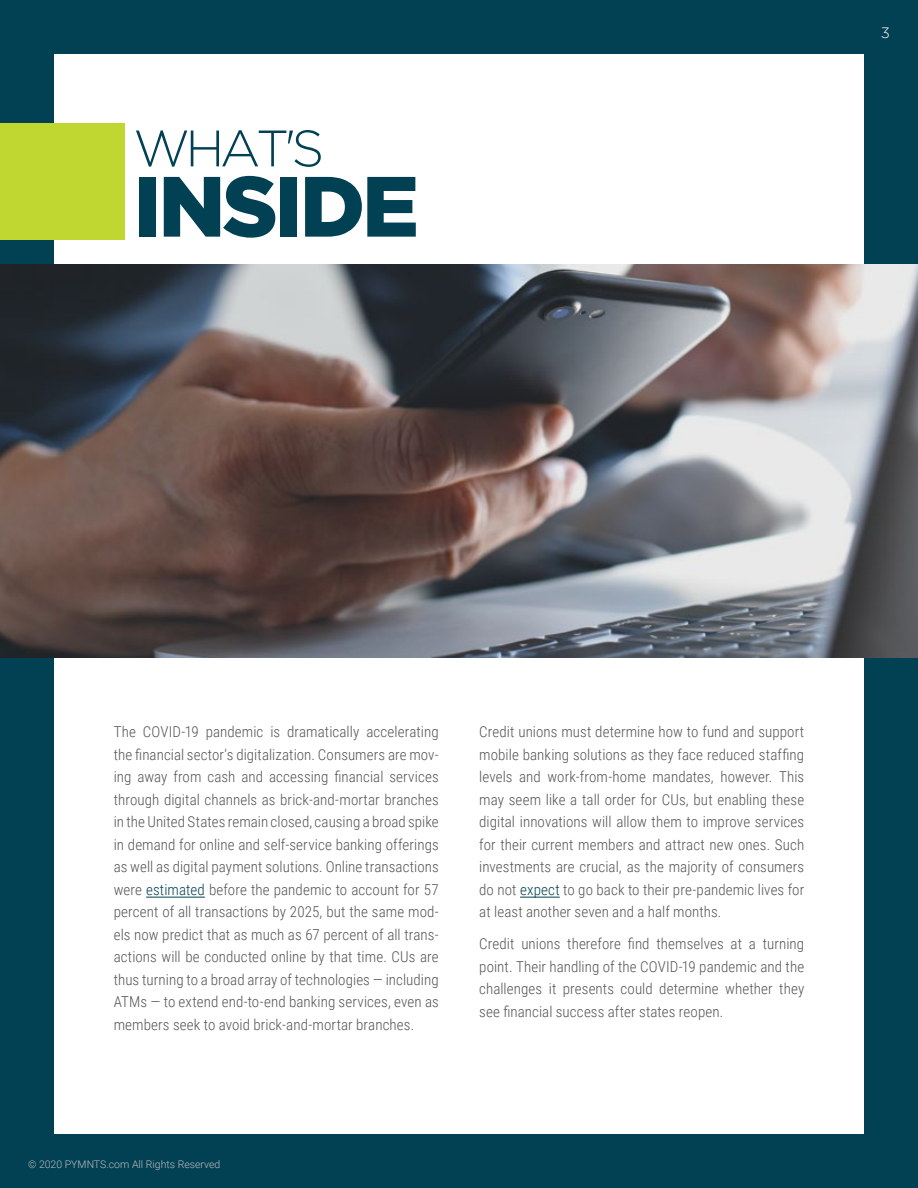
<style>
.page{position:relative;width:918px;height:1188px;background:#024153}
.page>*{position:absolute;margin:0;border:0;box-sizing:border-box;transform-origin:0 0}
.t1{font:900 85.35px "Gotham";letter-spacing:-.035em;color:#024153}
.t2{font:300 51.15px "Gotham";color:#024153}
.t3{font:300 15px/22.5px "Roboto Condensed";letter-spacing:.005em;color:#545456;text-align:justify}
.t4{font:300 15px "Gotham";color:#fff}
.t5{font:300 10.5px "Roboto";color:#bcbec0}
.s1{color:#014153}
</style>
<div class="page">
<div style="left:54px;top:54px;width:810px;height:1080px;background:#fff"></div>
<img style="left:0;top:265px;width:918px;height:392px">
<div style="left:0;top:123px;width:125px;height:117px;background:#c0d731"></div>
<hr style="left:146px;top:897px;width:59px;height:1px;background:#014153">
<hr style="left:520px;top:897px;width:40px;height:1px;background:#014153">
<h2 class="t2" style="left:133px;top:120px;width:192px">WHAT'S</h2>
<h1 class="t1" style="left:134px;top:157px;width:287px">INSIDE</h1>
<p class="t4" style="left:881px;top:24px;width:11px">3</p>
<p class="t3" style="left:114px;top:720px;width:327px">The COVID-19 pandemic is dramatically accelerating the financial sector's digitalization. Consumers are mov&shy;ing away from cash and accessing financial services through digital channels as brick-and-mortar branches in the United States remain closed, causing a broad spike in demand for online and self-service banking offerings as well as digital payment solutions. Online transactions were <span class="s1">estimated</span> before the pandemic to account for 57 percent of all transactions by 2025, but the same mod&shy;els now predict that as much as 67 percent of all trans&shy;actions will be conducted online by that time. CUs are thus turning to a broad array of technologies — including ATMs — to extend end-to-end banking services, even as members seek to avoid brick-and-mortar branches.</p>
<p class="t3" style="left:479px;top:720px;width:327px">Credit unions must determine how to fund and support mobile banking solutions as they face reduced staffing levels and work-from-home mandates, however. This may seem like a tall order for CUs, but enabling these digital innovations will allow them to improve services for their current members and attract new ones. Such investments are crucial, as the majority of consumers do not <span class="s1">expect</span> to go back to their pre-pandemic lives for at least another seven and a half months.</p>
<p class="t3" style="left:479px;top:932px;width:327px">Credit unions therefore find themselves at a turning point. Their handling of the COVID-19 pandemic and the challenges it presents could determine whether they see financial success after states reopen.</p>
<p class="t5" style="left:28px;top:1157px;width:194px">© 2020 PYMNTS.com All Rights Reserved</p>
</div>
